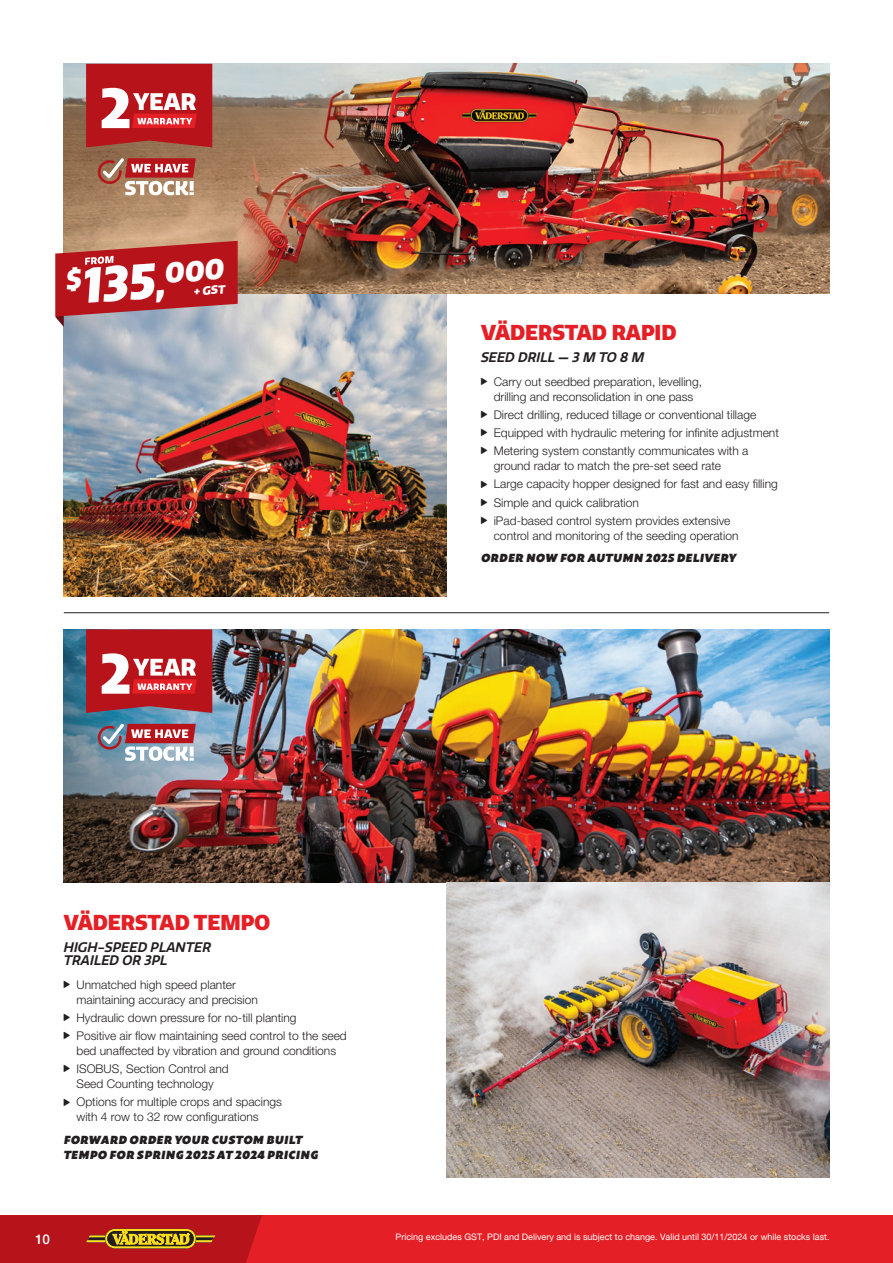
<style>
.page{position:relative;width:893px;height:1263px;background:#fff}
.page>*{position:absolute;margin:0;border:0;box-sizing:border-box;transform-origin:0 0}
.t1{font:900 27.9px "Quatro";color:#fff}
.t2{font:900 21px "Quatro";color:#e41f25}
.t3{font:italic 600 13.5px/13.5px "Quatro";color:#231f20}
.t4{font:500 13.5px "Helvetica Neue LT Pro";color:#fff}
.t5{font:300 12px/18.1px "Helvetica Neue LT Pro";color:#231f20}
.t6{font:italic 800 12px/15px "Maipo Sans";letter-spacing:.01em;color:#231f20}
.t7{font:900 11.55px "Quatro";color:#fff}
.t8{font:9px "Helvetica Neue LT Pro";color:#fff}
.s1{font-size:48.45px}
.s2{font-size:38.7px}
</style>
<div class="page">
<div style="left:0;top:1215px;width:893px;height:48px;background:#e41f25"></div>
<svg style="left:0;top:1215px;width:262px;height:48px"></svg>
<hr style="left:64px;top:612px;width:765px;height:1px;background:#231f20">
<img style="left:64px;top:293px;width:382px;height:303px">
<img style="left:64px;top:64px;width:765px;height:229px">
<svg style="left:97px;top:158px;width:99px;height:37px"></svg>
<svg style="left:86px;top:64px;width:126px;height:83px"></svg>
<img style="left:64px;top:629px;width:765px;height:254px">
<svg style="left:97px;top:724px;width:99px;height:37px"></svg>
<svg style="left:86px;top:629px;width:126px;height:84px"></svg>
<img style="left:446px;top:883px;width:383px;height:295px">
<svg style="left:55px;top:241px;width:183px;height:86px"></svg>
<h1 class="t1" style="left:64px;top:263px;width:160px;rotate:-4deg">$<span class="s1">135</span><span class="s2">,</span>000</h1>
<p class="t7" style="left:193px;top:284px;width:33px;rotate:-4deg">+ GST</p>
<h2 class="t2" style="left:481px;top:320px;width:197px">VÄDERSTAD RAPID</h2>
<p class="t3" style="left:481px;top:351px;width:165px">SEED DRILL — 3 M TO 8 M</p>
<p class="t5" style="left:494px;top:374px;width:210px;line-height:15px">Carry out seedbed preparation, levelling, drilling and reconsolidation in one pass</p>
<p class="t5" style="left:494px;top:405px;width:287px">Direct drilling, reduced tillage or conventional tillage<br>Equipped with hydraulic metering for infinite adjustment<br>Metering system constantly communicates with a</p>
<p class="t5" style="left:494px;top:457px;width:286px">ground radar to match the pre-set seed rate<br>Large capacity hopper designed for fast and easy filling Simple and quick calibration<br>iPad-based control system provides extensive</p>
<p class="t5" style="left:494px;top:526px;width:246px">control and monitoring of the seeding operation</p>
<p class="t6" style="left:481px;top:550px;width:257px">ORDER NOW FOR AUTUMN 2025 DELIVERY</p>
<h2 class="t2" style="left:64px;top:909px;width:208px">VÄDERSTAD TEMPO</h2>
<p class="t3" style="left:64px;top:940px;width:149px">HIGH-SPEED PLANTER<br>TRAILED OR 3PL</p>
<p class="t5" style="left:77px;top:976px;width:183px;line-height:15px">Unmatched high speed planter maintaining accuracy and precision</p>
<p class="t5" style="left:77px;top:1008px;width:272px">Hydraulic down pressure for no-till planting<br>Positive air flow maintaining seed control to the seed</p>
<p class="t5" style="left:77px;top:1041px;width:261px">bed unaffected by vibration and ground conditions<br>ISOBUS, Section Control and</p>
<p class="t5" style="left:77px;top:1074px;width:207px">Seed Counting technology<br>Options for multiple crops and spacings</p>
<p class="t5" style="left:77px;top:1108px;width:184px">with 4 row to 32 row configurations</p>
<p class="t6" style="left:64px;top:1131px;width:256px">FORWARD ORDER YOUR CUSTOM BUILT<br>TEMPO FOR SPRING 2025 AT 2024 PRICING</p>
<p class="t4" style="left:35px;top:1231px;width:17px">10</p>
<p class="t8" style="left:396px;top:1232px;width:436px">Pricing excludes GST, PDI and Delivery and is subject to change. Valid until 30/11/2024 or while stocks last.</p>
</div>
